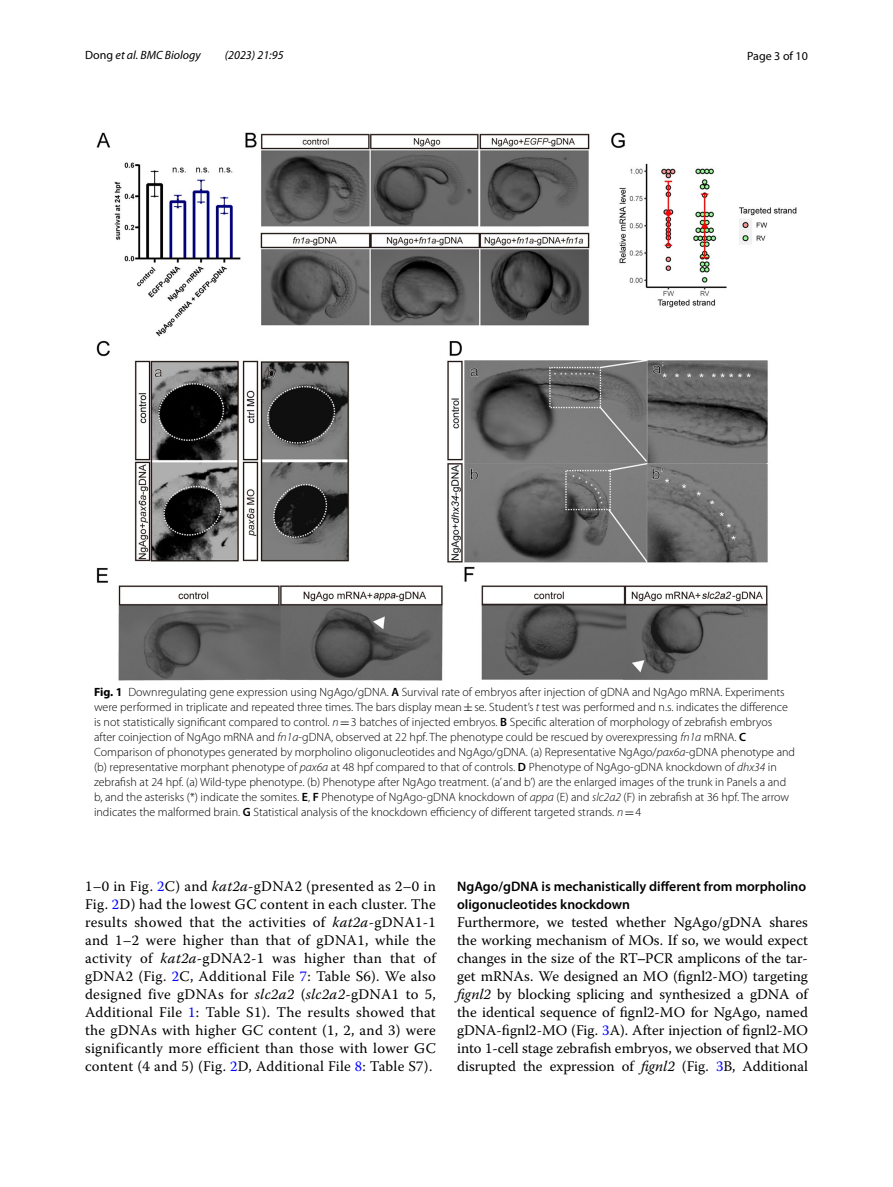
<style>
.page{position:relative;width:893px;height:1187px;background:#fff}
.page>*{position:absolute;margin:0;border:0;box-sizing:border-box;transform-origin:0 0}
.t1{font:14.7px/18px "Warnock Pro";letter-spacing:.01em;color:#000;text-align:justify}
.t2{font:600 13.8px/18px "Myriad Pro";color:#000}
.t3{font:300 12px/15px "Myriad Pro";color:#000}
.t4{font:italic 12px "Myriad Pro";color:#000}
.t5{font:12px "Myriad Pro";color:#000}
.s1{font-style:normal}
.s2{font-weight:700}
.s3{font-weight:600}
.s4{font-family:"MTSY";font-weight:400}
.s5{font-style:italic}
.s6{color:#00f}
.s7{font-family:"STIX Math"}
</style>
<div class="page">
<img style="left:96px;top:133px;width:701px;height:547px">
<p class="t4" style="left:85px;top:48px;width:117px"><span class="s1">Dong</span> et al. BMC Biology</p>
<p class="t4" style="left:225px;top:48px;width:60px">(2023) 21:95</p>
<p class="t5" style="left:747px;top:48px;width:62px">Page 3 of 10</p>
<p class="t3" style="left:94px;top:684px;width:702px"><span class="s2">Fig. 1</span> Downregulating gene expression using NgAgo/gDNA. <span class="s3">A</span> Survival rate of embryos after injection of gDNA and NgAgo mRNA. Experiments were performed in triplicate and repeated three times. The bars display mean<span class="s4">±</span>se. Student’s <span class="s5">t</span> test was performed and n.s. indicates the difference is not statistically significant compared to control. <span class="s5">n</span><span class="s4">=</span>3 batches of injected embryos. <span class="s3">B</span> Specific alteration of morphology of zebrafish embryos after coinjection of NgAgo mRNA and <span class="s5">fn1a</span>-gDNA, observed at 22 hpf. The phenotype could be rescued by overexpressing <span class="s5">fn1a</span> mRNA. <span class="s3">C </span>Comparison of phonotypes generated by morpholino oligonucleotides and NgAgo/gDNA. (a) Representative NgAgo/<span class="s5">pax6a</span>-gDNA phenotype and (b) representative morphant phenotype of <span class="s5">pax6a</span> at 48 hpf compared to that of controls. <span class="s3">D</span> Phenotype of NgAgo-gDNA knockdown of <span class="s5">dhx34</span> in zebrafish at 24 hpf. (a) Wild-type phenotype. (b) Phenotype after NgAgo treatment. (a’ and b’) are the enlarged images of the trunk in Panels a and b, and the asterisks (*) indicate the somites. <span class="s3">E</span>, <span class="s3">F</span> Phenotype of NgAgo-gDNA knockdown of <span class="s5">appa</span> (E) and <span class="s5">slc2a2</span> (F) in zebrafish at 36 hpf. The arrow indicates the malformed brain. <span class="s3">G</span> Statistical analysis of the knockdown efficiency of different targeted strands. <span class="s5">n</span><span class="s4">=</span>4</p>
<p class="t1" style="left:85px;top:877px;width:352px">1–0 in Fig. <span class="s6">2</span>C) and <span class="s5">kat2a</span>-gDNA2 (presented as 2–0 in Fig. <span class="s6">2</span>D) had the lowest GC content in each cluster. The results showed that the activities of <span class="s5">kat2a</span>-gDNA1-1 and 1–2 were higher than that of gDNA1, while the activity of <span class="s5">kat2a</span>-gDNA2-1 was higher than that of gDNA2 (Fig. <span class="s6">2</span>C, Additional File <span class="s6">7</span>: Table S6). We also designed five gDNAs for <span class="s5">slc2a2</span> (<span class="s5">slc2a2</span>-gDNA1 to 5, Additional File <span class="s6">1</span>: Table S1). The results showed that the gDNAs with higher GC content (1, 2, and 3) were significantly more efficient than those with lower GC content (4 and 5) (Fig. <span class="s6">2</span>D, Additional File <span class="s6">8</span>: Table S7).</p>
<p class="t2" style="left:457px;top:876px;width:351px">NgAgo/gDNA is mechanistically different from morpholino oligonucleotides knockdown</p>
<p class="t1" style="left:457px;top:912px;width:352px">Furthermore, we tested whether NgAgo/gDNA shares the working mechanism of MOs. If so, we would expect changes in the size of the RT<span class="s7">‒</span>PCR amplicons of the tar&shy;get mRNAs. We designed an MO (fignl2-MO) targeting <span class="s5">fignl2</span> by blocking splicing and synthesized a gDNA of the identical sequence of fignl2-MO for NgAgo, named gDNA-fignl2-MO (Fig. <span class="s6">3</span>A). After injection of fignl2-MO into 1-cell stage zebrafish embryos, we observed that MO disrupted the expression of <span class="s5">fignl2</span> (Fig. <span class="s6">3</span>B, Additional</p>
</div>
